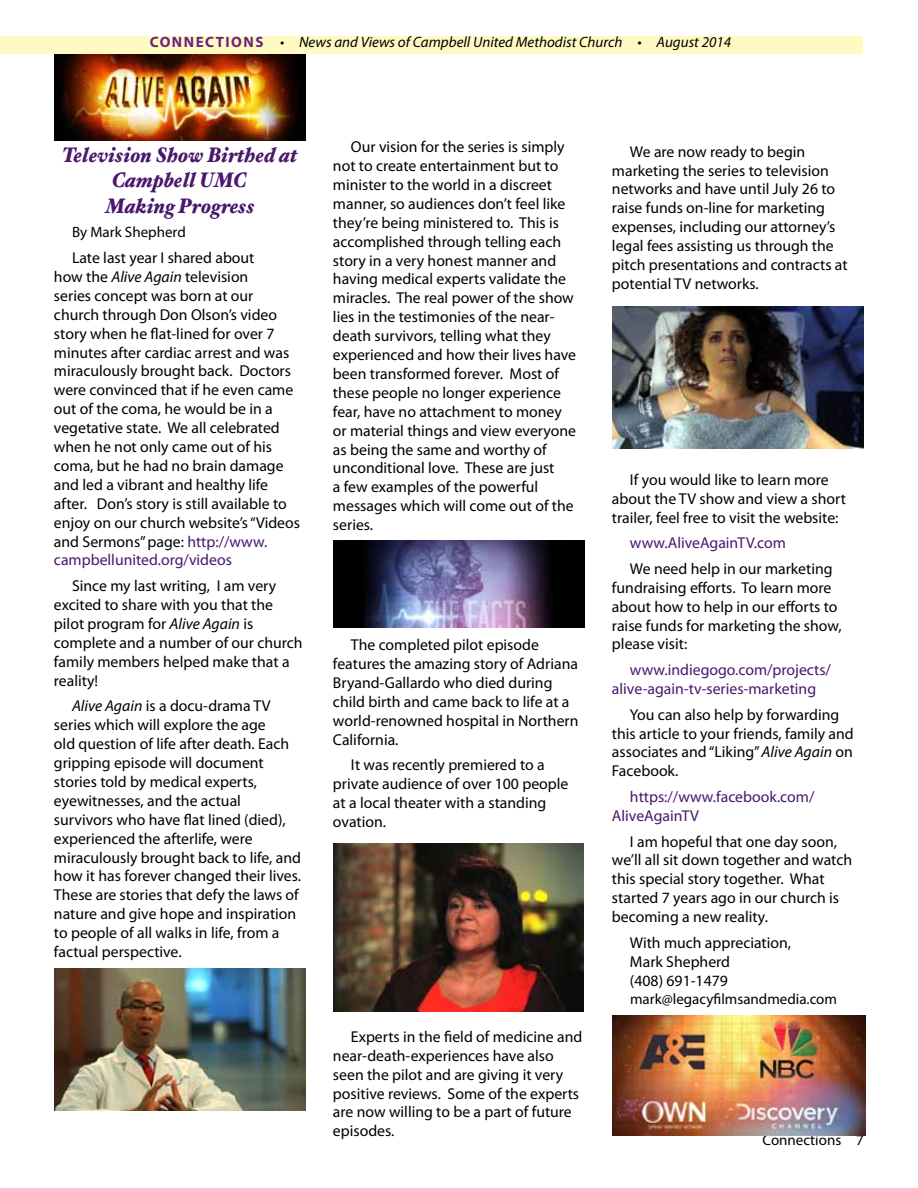
<style>
.page{position:relative;width:918px;height:1188px;background:#fff}
.page>*{position:absolute;margin:0;border:0;box-sizing:border-box;transform-origin:0 0}
.t1{font:italic 900 21px/25.2px "Hoefler Text";color:#49176d;text-align:center;scale:.9 1}
.t2{font:15.75px/18.9px "Myriad Pro";color:#000}
.t3{font:15.75px/18.9px "Myriad Pro";color:#49176d}
.t4{font:italic 15px "Myriad Pro";color:#000}
.t5{font:15px "Myriad Pro";color:#000}
.s1{font-weight:700;font-style:normal;color:#6c217f}
.s2{font-style:italic}
.s3{color:#49176d}
</style>
<div class="page">
<div style="left:0;top:36px;width:863px;height:18px;background:#fffac2"></div>
<img style="left:54px;top:54px;width:252px;height:87px">
<img style="left:54px;top:969px;width:252px;height:142px">
<img style="left:333px;top:540px;width:252px;height:87px">
<img style="left:612px;top:307px;width:252px;height:142px">
<img style="left:333px;top:844px;width:251px;height:167px">
<img style="left:612px;top:1016px;width:253px;height:119px">
<p class="t4" style="left:150px;top:33px;width:583px"><span class="s1">CONNECTIONS</span> • News and Views of Campbell United Methodist Church • August 2014</p>
<h1 class="t1" style="left:62px;top:142px;width:263px">Television Show Birthed at<br>Campbell UMC<br>Making Progress</h1>
<p class="t5" style="left:72px;top:223px;width:115px">By Mark Shepherd</p>
<p class="t2" style="left:54px;top:248px;width:248px;text-indent:18px">Late last year I shared about<br>how the <span class="s2">Alive Again</span> television<br>series concept was born at our church through Don Olson’s video story when he flat-lined for over 7 minutes after cardiac arrest and was miraculously brought back. Doctors were convinced that if he even came out of the coma, he would be in a vegetative state. We all celebrated when he not only came out of his coma, but he had no brain damage and led a vibrant and healthy life after. Don’s story is still available to enjoy on our church website’s “Videos and Sermons” page: <span class="s3">http://www. campbellunited.org/videos</span></p>
<p class="t2" style="left:54px;top:576px;width:250px;text-indent:18px">Since my last writing, I am very excited to share with you that the pilot program for <span class="s2">Alive Again</span> is complete and a number of our church family members helped make that a reality!</p>
<p class="t2" style="left:54px;top:696px;width:249px;text-indent:18px"><span class="s2">Alive Again</span> is a docu-drama TV series which will explore the age<br>old question of life after death. Each gripping episode will document stories told by medical experts, eyewitnesses, and the actual survivors who have flat lined (died), experienced the afterlife, were miraculously brought back to life, and how it has forever changed their lives.<br>These are stories that defy the laws of nature and give hope and inspiration to people of all walks in life, from a factual perspective.</p>
<p class="t2" style="left:333px;top:137px;width:245px;text-indent:18px">Our vision for the series is simply not to create entertainment but to minister to the world in a discreet manner, so audiences don’t feel like they’re being ministered to. This is accomplished through telling each story in a very honest manner and having medical experts validate the miracles. The real power of the show lies in the testimonies of the near&shy;death survivors, telling what they experienced and how their lives have been transformed forever. Most of these people no longer experience fear, have no attachment to money or material things and view everyone as being the same and worthy of unconditional love. These are just<br>a few examples of the powerful messages which will come out of the series.</p>
<p class="t2" style="left:333px;top:635px;width:247px;text-indent:18px">The completed pilot episode features the amazing story of Adriana<br>Bryand-Gallardo who died during child birth and came back to life at a world-renowned hospital in Northern<br>California.</p>
<p class="t2" style="left:333px;top:755px;width:237px;text-indent:18px">It was recently premiered to a private audience of over 100 people at a local theater with a standing ovation.</p>
<p class="t2" style="left:333px;top:1027px;width:251px;text-indent:18px">Experts in the field of medicine and near-death-experiences have also seen the pilot and are giving it very positive reviews. Some of the experts are now willing to be a part of future episodes.</p>
<p class="t2" style="left:612px;top:142px;width:237px;text-indent:18px">We are now ready to begin marketing the series to television networks and have until July 26 to raise funds on-line for marketing expenses, including our attorney’s legal fees assisting us through the pitch presentations and contracts at potential TV networks.</p>
<p class="t2" style="left:612px;top:470px;width:235px;text-align:center">If you would like to learn more about the TV show and view a short trailer, feel free to visit the website:</p>
<p class="t3" style="left:630px;top:533px;width:157px">www.AliveAgainTV.com</p>
<p class="t2" style="left:612px;top:559px;width:231px;text-indent:18px">We need help in our marketing fundraising efforts. To learn more about how to help in our efforts to raise funds for marketing the show, please visit:</p>
<p class="t3" style="left:612px;top:660px;width:221px;text-indent:18px">www.indiegogo.com/projects/ alive-again-tv-series-marketing</p>
<p class="t2" style="left:612px;top:705px;width:243px;text-indent:18px">You can also help by forwarding this article to your friends, family and associates and “Liking” <span class="s2">Alive Again</span> on<br>Facebook.</p>
<p class="t3" style="left:612px;top:787px;width:204px;text-indent:18px">https://www.facebook.com/<br>AliveAgainTV</p>
<p class="t2" style="left:612px;top:832px;width:242px;text-indent:18px">I am hopeful that one day soon, we’ll all sit down together and watch this special story together. What started 7 years ago in our church is becoming a new reality.</p>
<p class="t2" style="left:630px;top:933px;width:163px">With much appreciation,<br>Mark Shepherd<br>(408) 691-1479</p>
<p class="t5" style="left:630px;top:989px;width:209px">mark@legacyfilmsandmedia.com</p>
<p class="t5" style="left:762px;top:1131px;width:103px">Connections 7</p>
</div>
